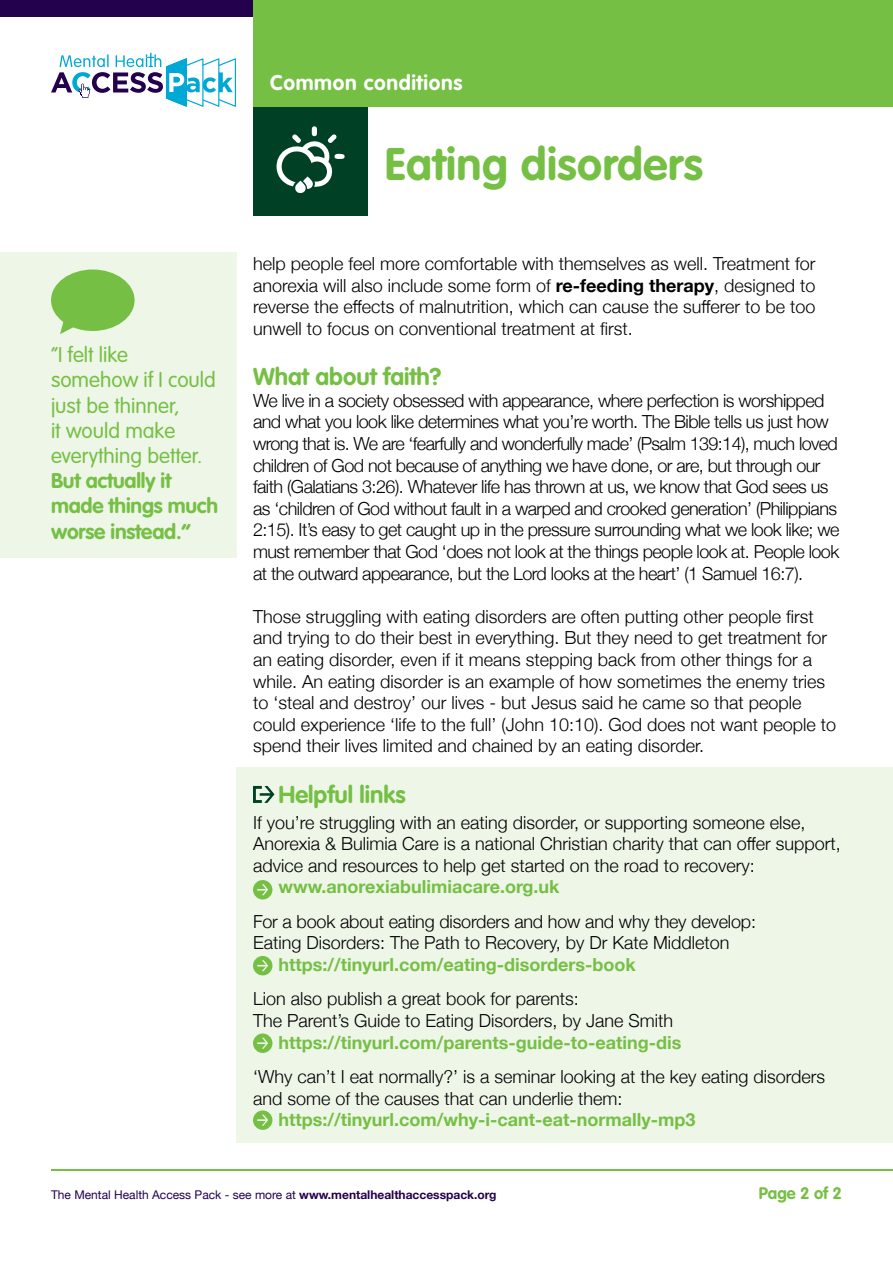
<style>
.page{position:relative;width:893px;height:1263px;background:#fff}
.page>*{position:absolute;margin:0;border:0;box-sizing:border-box;transform-origin:0 0}
.t1{font:700 45px "VAG Rounded Std";letter-spacing:.01em;color:#75c044}
.t2{font:700 24px "VAG Rounded Std";color:#75c044}
.t3{font:300 21px/25.2px "VAG Rounded Std";color:#75c044}
.t4{font:700 21px/25.2px "VAG Rounded Std";letter-spacing:-.01em;color:#75c044}
.t5{font:700 21px "VAG Rounded Std";letter-spacing:.03em;color:#fff}
.t6{font:300 18px/21.6px "Helvetica Neue";color:#000}
.t7{font:300 18px/21.6px "Helvetica Neue";letter-spacing:-.03em;color:#000}
.t8{font:700 18px "Helvetica Neue";color:#75c044}
.t9{font:700 16.5px "VAG Rounded Std";color:#75c044}
.t10{font:12px "Helvetica Neue";color:#24014c}
.s1{font-weight:700}
</style>
<div class="page">
<div style="left:0;top:0;width:637px;height:17px;background:#24014c"></div>
<div style="left:253px;top:0;width:640px;height:107px;background:#75c044"></div>
<div style="left:253px;top:107px;width:115px;height:108px;background:#004125"></div>
<svg style="left:51px;top:53px;width:185px;height:54px"></svg>
<svg style="left:276px;top:126px;width:69px;height:67px"></svg>
<hr style="left:51px;top:1169px;width:842px;height:1px;background:#75c044">
<div style="left:236px;top:767px;width:657px;height:376px;background:#eef6e8"></div>
<svg style="left:253px;top:786px;width:21px;height:17px"></svg>
<svg style="left:253px;top:880px;width:19px;height:19px"></svg>
<svg style="left:253px;top:956px;width:19px;height:19px"></svg>
<svg style="left:253px;top:1033px;width:19px;height:20px"></svg>
<svg style="left:253px;top:1110px;width:19px;height:20px"></svg>
<div style="left:0;top:252px;width:236px;height:306px;background:#eef6e8"></div>
<svg style="left:51px;top:269px;width:84px;height:65px"></svg>
<p class="t5" style="left:270px;top:70px;width:194px">Common conditions</p>
<p class="t3" style="left:51px;top:343px;width:166px">“I felt like somehow if I could just be thinner,<br>it would make everything better.</p>
<p class="t4" style="left:51px;top:469px;width:169px">But actually it made things much worse instead.”</p>
<h1 class="t1" style="left:385px;top:137px;width:319px">Eating disorders</h1>
<p class="t6" style="left:253px;top:251px;width:564px;text-align:justify">help people feel more comfortable with themselves as well. Treatment for anorexia will also include some form of <span class="s1">re-feeding therapy</span>, designed to reverse the effects of malnutrition, which can cause the sufferer to be too unwell to focus on conventional treatment at first.</p>
<h2 class="t2" style="left:253px;top:363px;width:190px">What about faith?</h2>
<p class="t7" style="left:253px;top:388px;width:588px">We live in a society obsessed with appearance, where perfection is worshipped and what you look like determines what you’re worth. The Bible tells us just how wrong that is. We are ‘fearfully and wonderfully made’ (Psalm 139:14), much loved children of God not because of anything we have done, or are, but through our faith (Galatians 3:26). Whatever life has thrown at us, we know that God sees us as ‘children of God without fault in a warped and crooked generation’ (Philippians 2:15). It’s easy to get caught up in the pressure surrounding what we look like; we must remember that God ‘does not look at the things people look at. People look at the outward appearance, but the Lord looks at the heart’ (1 Samuel 16:7).</p>
<p class="t6" style="left:253px;top:604px;width:585px">Those struggling with eating disorders are often putting other people first and trying to do their best in everything. But they need to get treatment for an eating disorder, even if it means stepping back from other things for a while. An eating disorder is an example of how sometimes the enemy tries to ‘steal and destroy’ our lives - but Jesus said he came so that people could experience ‘life to the full’ (John 10:10). God does not want people to spend their lives limited and chained by an eating disorder.</p>
<h2 class="t2" style="left:279px;top:780px;width:129px">Helpful links</h2>
<p class="t6" style="left:253px;top:810px;width:589px">If you’re struggling with an eating disorder, or supporting someone else,<br>Anorexia &amp; Bulimia Care is a national Christian charity that can offer support, advice and resources to help get started on the road to recovery:</p>
<p class="t8" style="left:278px;top:873px;width:283px">www.anorexiabulimiacare.org.uk</p>
<p class="t6" style="left:253px;top:909px;width:505px">For a book about eating disorders and how and why they develop:<br>Eating Disorders: The Path to Recovery, by Dr Kate Middleton</p>
<p class="t8" style="left:278px;top:950px;width:359px">https://tinyurl.com/eating-disorders-book</p>
<p class="t6" style="left:253px;top:987px;width:422px">Lion also publish a great book for parents:<br>The Parent’s Guide to Eating Disorders, by Jane Smith</p>
<p class="t8" style="left:278px;top:1028px;width:404px">https://tinyurl.com/parents-guide-to-eating-dis</p>
<p class="t6" style="left:253px;top:1064px;width:574px">‘Why can’t I eat normally?’ is a seminar looking at the key eating disorders and some of the causes that can underlie them:</p>
<p class="t8" style="left:278px;top:1105px;width:418px">https://tinyurl.com/why-i-cant-eat-normally-mp3</p>
<p class="t10" style="left:51px;top:1186px;width:447px">The Mental Health Access Pack - see more at <span class="s1">www.mentalhealthaccesspack.org</span></p>
<p class="t9" style="left:759px;top:1184px;width:85px">Page 2 of 2</p>
</div>
